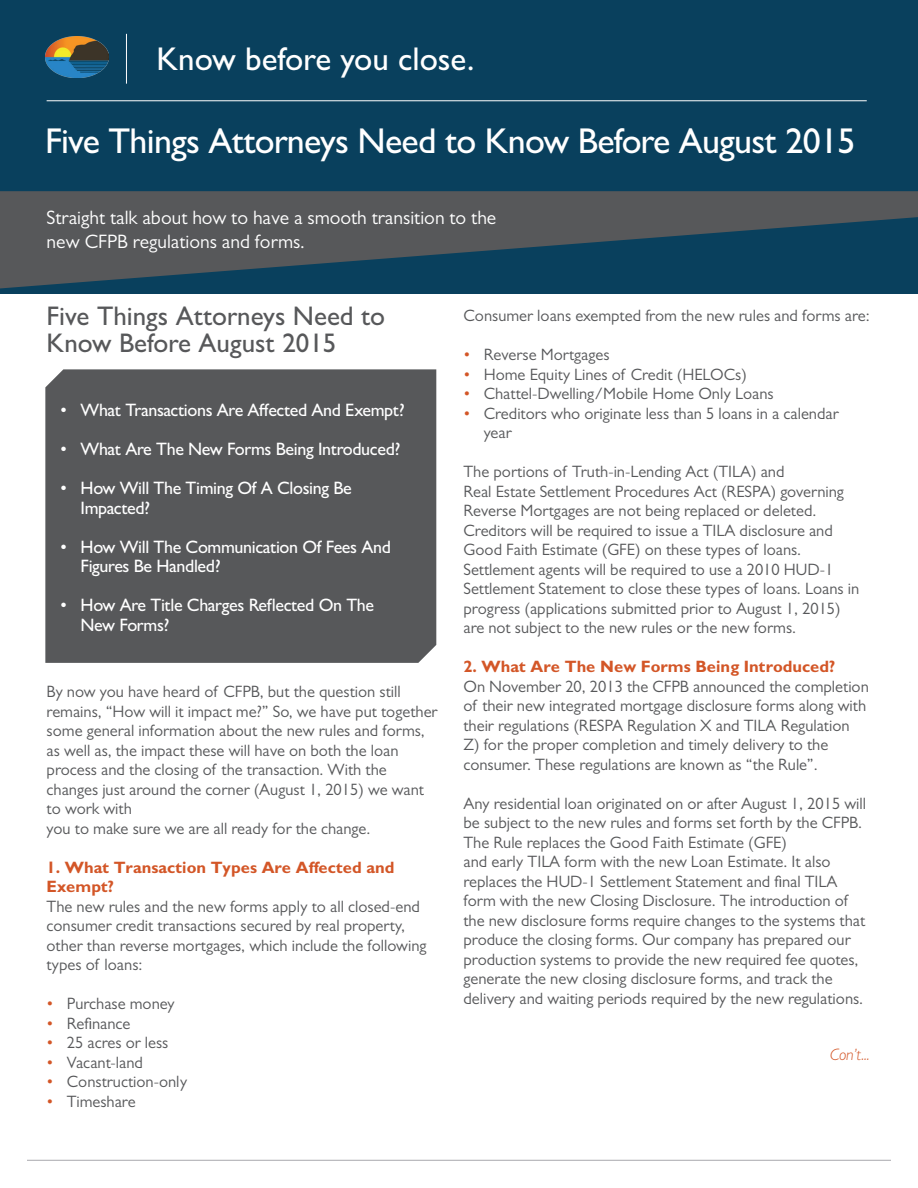
<style>
.page{position:relative;width:918px;height:1188px;background:#fff}
.page>*{position:absolute;margin:0;border:0;box-sizing:border-box;transform-origin:0 0}
.t1{font:500 36px "Gill Sans MT Pro";letter-spacing:-.02em;color:#fff}
.t2{font:500 33px "Gill Sans MT Pro";color:#fff}
.t3{font:500 27px/27px "Gill Sans MT Pro";color:#57585a}
.t4{font:19.5px/24px "Gill Sans MT Pro";color:#fff}
.t5{font:500 18px/19.5px "Gill Sans MT Pro";letter-spacing:-.02em;color:#fff}
.t6{font:16.5px/19.5px "Gill Sans MT Pro";color:#57585a}
.t7{font:700 16.5px/19.5px "Gill Sans MT Pro";color:#d35627}
.t8{font:italic 300 16.5px "Gill Sans MT Pro";color:#d35627}
.s1{color:#d35627}
</style>
<div class="page">
<div style="left:0;top:0;width:918px;height:293px;background:#09405d"></div>
<svg style="left:0;top:191px;width:918px;height:97px;fill:#57585a"></svg>
<hr style="left:47px;top:101px;width:820px;height:1px;background:#fff">
<hr style="left:126px;top:34px;width:1px;height:50px;background:#fff">
<div style="left:45px;top:369px;width:391px;height:294px;background:#57585a"></div>
<hr style="left:27px;top:1160px;width:864px;height:1px;background:#a8a9ad">
<img style="left:46px;top:36px;width:63px;height:42px">
<h2 class="t2" style="left:157px;top:39px;width:319px">Know before you close.</h2>
<h1 class="t1" style="left:45px;top:120px;width:812px">Five Things Attorneys Need to Know Before August 2015</h1>
<p class="t4" style="left:47px;top:205px;width:451px">Straight talk about how to have a smooth transition to the new CFPB regulations and forms.</p>
<h3 class="t3" style="left:47px;top:302px;width:340px">Five Things Attorneys Need to<br>Know Before August 2015</h3>
<p class="t5" style="left:60px;top:400px;width:346px">• What Transactions Are Affected And Exempt?</p>
<p class="t5" style="left:60px;top:439px;width:342px">• What Are The New Forms Being Introduced?</p>
<p class="t5" style="left:81px;top:478px;width:273px;text-indent:-20px">• How Will The Timing Of A Closing Be<br>Impacted?</p>
<p class="t5" style="left:81px;top:537px;width:312px;text-indent:-20px">• How Will The Communication Of Fees And<br>Figures Be Handled?</p>
<p class="t5" style="left:81px;top:595px;width:295px;text-indent:-20px">• How Are Title Charges Reflected On The<br>New Forms?</p>
<p class="t6" style="left:47px;top:682px;width:392px">By now you have heard of CFPB, but the question still remains, “How will it impact me?” So, we have put together some general information about the new rules and forms, as well as, the impact these will have on both the loan process and the closing of the transaction. With the changes just around the corner (August 1, 2015) we want to work with<br>you to make sure we are all ready for the change.</p>
<p class="t7" style="left:47px;top:857px;width:349px">1. What Transaction Types Are Affected and<br>Exempt?</p>
<p class="t6" style="left:47px;top:896px;width:381px">The new rules and the new forms apply to all closed-end consumer credit transactions secured by real property, other than reverse mortgages, which include the following types of loans:</p>
<p class="t6" style="left:47px;top:994px;width:130px"><span class="s1">•</span> Purchase money</p>
<p class="t6" style="left:47px;top:1013px;width:85px"><span class="s1">•</span> Refinance</p>
<p class="t6" style="left:47px;top:1033px;width:123px"><span class="s1">•</span> 25 acres or less</p>
<p class="t6" style="left:47px;top:1052px;width:98px"><span class="s1">•</span> Vacant-land</p>
<p class="t6" style="left:47px;top:1072px;width:142px"><span class="s1">•</span> Construction-only</p>
<p class="t6" style="left:47px;top:1091px;width:91px"><span class="s1">•</span> Timeshare</p>
<p class="t6" style="left:463px;top:306px;width:408px">Consumer loans exempted from the new rules and forms are:</p>
<p class="t6" style="left:463px;top:345px;width:148px"><span class="s1">•</span> Reverse Mortgages</p>
<p class="t6" style="left:463px;top:364px;width:285px"><span class="s1">•</span> Home Equity Lines of Credit (HELOCs)</p>
<p class="t6" style="left:463px;top:384px;width:312px"><span class="s1">•</span> Chattel-Dwelling/Mobile Home Only Loans</p>
<p class="t6" style="left:484px;top:403px;width:357px;text-indent:-20px"><span class="s1">•</span> Creditors who originate less than 5 loans in a calendar year</p>
<p class="t6" style="left:463px;top:462px;width:397px">The portions of Truth-in-Lending Act (TILA) and<br>Real Estate Settlement Procedures Act (RESPA) governing Reverse Mortgages are not being replaced or deleted.<br>Creditors will be required to issue a TILA disclosure and Good Faith Estimate (GFE) on these types of loans.<br>Settlement agents will be required to use a 2010 HUD-1<br>Settlement Statement to close these types of loans. Loans in progress (applications submitted prior to August 1, 2015) are not subject to the new rules or the new forms.</p>
<p class="t7" style="left:463px;top:657px;width:373px">2. What Are The New Forms Being Introduced?</p>
<p class="t6" style="left:463px;top:676px;width:407px">On November 20, 2013 the CFPB announced the completion of their new integrated mortgage disclosure forms along with their regulations (RESPA Regulation X and TILA Regulation Z) for the proper completion and timely delivery to the consumer. These regulations are known as “the Rule”.</p>
<p class="t6" style="left:463px;top:793px;width:404px">Any residential loan originated on or after August 1, 2015 will be subject to the new rules and forms set forth by the CFPB.<br>The Rule replaces the Good Faith Estimate (GFE)<br>and early TILA form with the new Loan Estimate. It also replaces the HUD-1 Settlement Statement and final TILA form with the new Closing Disclosure. The introduction of the new disclosure forms require changes to the systems that produce the closing forms. Our company has prepared our production systems to provide the new required fee quotes, generate the new closing disclosure forms, and track the delivery and waiting periods required by the new regulations.</p>
<p class="t8" style="left:830px;top:1045px;width:41px">Con’t...</p>
</div>
